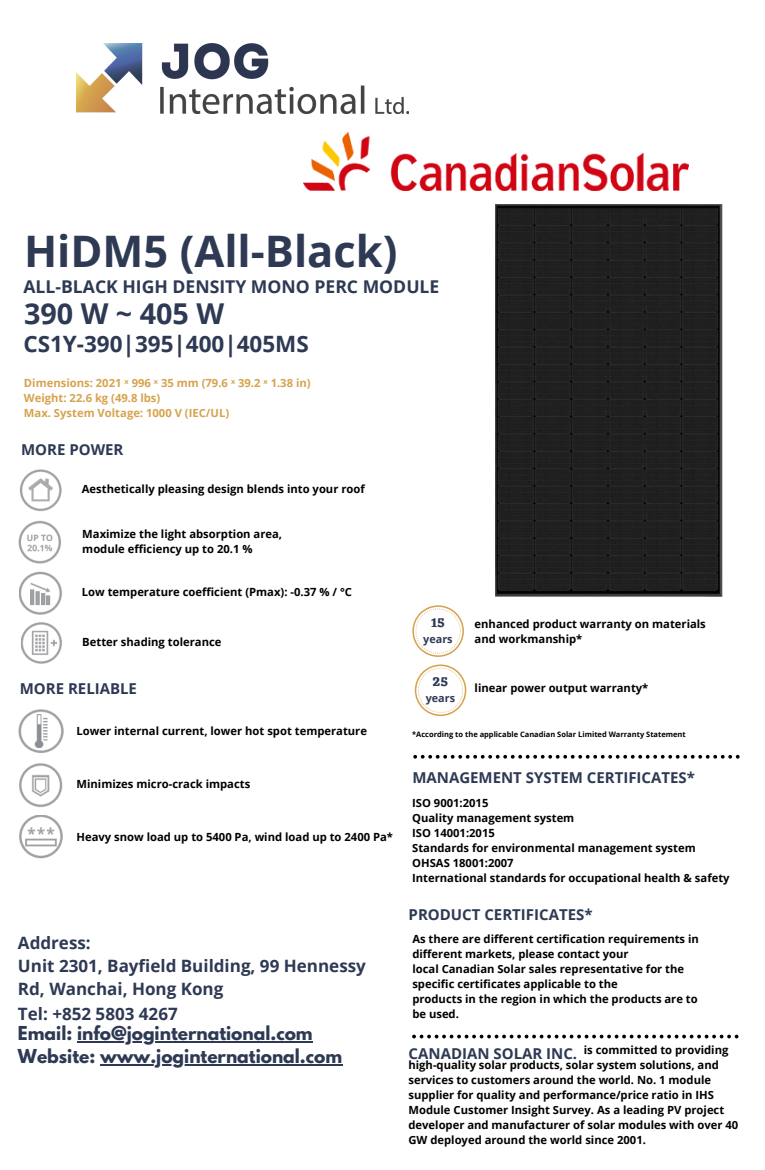
<style>
.page{position:relative;width:765px;height:1170px;background:#fff}
.page>*{position:absolute;margin:0;border:0;box-sizing:border-box;transform-origin:0 0}
.t1{font:700 43.38px "Open Sans";color:#2e3954}
.t2{font:700 28.75px "Open Sans";color:#2e3954}
.t3{font:700 22.5px "Open Sans";color:#2e3954}
.t4{font:700 17.62px "Open Sans";color:#2e3954}
.t5{font:700 17px/23px "Open Sans";color:#2e3954}
.t6{font:700 17px "League Spartan";color:#2e3954}
.t7{font:700 15px "Open Sans";color:#2e3954}
.t8{font:700 13.38px "Eczar";color:#2e3954}
.t9{font:700 11.25px/15px "Open Sans";color:#000}
.t10{font:700 11.25px "Open Sans";color:#d5a34e}
.t11{font:700 10.88px "Open Sans";color:#2e3954}
.t12{font:700 7.5px "Open Sans";color:#000}
.s1{font-family:"Noto Sans"}
</style>
<div class="page">
<img style="left:76px;top:43px;width:332px;height:70px">
<img style="left:448px;top:190px;width:275px;height:407px">
<img style="left:303px;top:133px;width:385px;height:57px">
<img style="left:20px;top:469px;width:42px;height:42px">
<img style="left:19px;top:520px;width:42px;height:44px">
<img style="left:20px;top:571px;width:42px;height:44px">
<img style="left:21px;top:622px;width:41px;height:42px">
<img style="left:18px;top:709px;width:46px;height:44px">
<img style="left:19px;top:763px;width:44px;height:44px">
<img style="left:19px;top:816px;width:44px;height:43px">
<svg style="left:412px;top:605px;width:52px;height:52px"></svg>
<svg style="left:415px;top:665px;width:51px;height:51px"></svg>
<svg style="left:413px;top:755px;width:327px;height:4px"></svg>
<svg style="left:412px;top:1035px;width:326px;height:3px"></svg>
<hr style="left:77px;top:1042px;width:236px;height:1px;background:#2e3954">
<hr style="left:100px;top:1064px;width:242px;height:2px;background:#2e3954">
<p class="t1" style="left:24px;top:221px;width:375px">HiDM5 (All-Black)</p>
<p class="t4" style="left:23px;top:274px;width:417px">ALL-BLACK HIGH DENSITY MONO PERC MODULE</p>
<p class="t2" style="left:24px;top:293px;width:202px">390 W ~ 405 W</p>
<p class="t3" style="left:23px;top:328px;width:287px">CS1Y-390|395|400|405MS</p>
<p class="t10" style="left:24px;top:375px;width:288px">Dimensions: 2021 <span class="s1">ˣ</span> 996 <span class="s1">ˣ</span> 35 mm (79.6 <span class="s1">ˣ</span> 39.2 <span class="s1">ˣ</span> 1.38 in)</p>
<p class="t10" style="left:24px;top:390px;width:138px">Weight: 22.6 kg (49.8 lbs)</p>
<p class="t10" style="left:24px;top:405px;width:207px">Max. System Voltage: 1000 V (IEC/UL)</p>
<p class="t7" style="left:21px;top:439px;width:104px">MORE POWER</p>
<p class="t9" style="left:82px;top:481px;width:284px">Aesthetically pleasing design blends into your roof</p>
<p class="t9" style="left:82px;top:526px;width:201px">Maximize the light absorption area,</p>
<p class="t9" style="left:82px;top:541px;width:172px">module efficiency up to 20.1 %</p>
<p class="t9" style="left:82px;top:584px;width:272px">Low temperature coefficient (Pmax): -0.37 % / °C</p>
<p class="t9" style="left:82px;top:634px;width:141px">Better shading tolerance</p>
<p class="t7" style="left:20px;top:678px;width:119px">MORE RELIABLE</p>
<p class="t8" style="left:431px;top:615px;width:15px">15</p>
<p class="t11" style="left:423px;top:632px;width:31px">years</p>
<p class="t8" style="left:433px;top:674px;width:17px">25</p>
<p class="t11" style="left:426px;top:691px;width:31px">years</p>
<p class="t9" style="left:475px;top:616px;width:233px">enhanced product warranty on materials</p>
<p class="t9" style="left:475px;top:631px;width:109px">and workmanship*</p>
<p class="t9" style="left:475px;top:680px;width:175px">linear power output warranty*</p>
<p class="t12" style="left:412px;top:729px;width:275px">*According to the applicable Canadian Solar Limited Warranty Statement</p>
<p class="t7" style="left:412px;top:767px;width:284px">MANAGEMENT SYSTEM CERTIFICATES*</p>
<p class="t9" style="left:412px;top:795px;width:78px">ISO 9001:2015</p>
<p class="t9" style="left:412px;top:810px;width:164px">Quality management system</p>
<p class="t9" style="left:412px;top:825px;width:84px">ISO 14001:2015</p>
<p class="t9" style="left:412px;top:840px;width:285px">Standards for environmental management system</p>
<p class="t9" style="left:412px;top:855px;width:103px">OHSAS 18001:2007</p>
<p class="t9" style="left:412px;top:870px;width:319px">International standards for occupational health &amp; safety</p>
<p class="t7" style="left:409px;top:904px;width:185px">PRODUCT CERTIFICATES*</p>
<p class="t9" style="left:412px;top:931px;width:288px">As there are different certification requirements in different markets, please contact your</p>
<p class="t9" style="left:412px;top:961px;width:273px">local Canadian Solar sales representative for the specific certificates applicable to the</p>
<p class="t9" style="left:412px;top:991px;width:287px">products in the region in which the products are to be used.</p>
<p class="t9" style="left:408px;top:1043px;width:331px;text-indent:175px">is committed to providing high-quality solar products, solar system solutions, and services to customers around the world. No. 1 module supplier for quality and performance/price ratio in IHS Module Customer Insight Survey. As a leading PV project developer and manufacturer of solar modules with over 40<br>GW deployed around the world since 2001.</p>
<p class="t9" style="left:76px;top:724px;width:292px">Lower internal current, lower hot spot temperature</p>
<p class="t9" style="left:76px;top:776px;width:175px">Minimizes micro-crack impacts</p>
<p class="t9" style="left:76px;top:829px;width:318px">Heavy snow load up to 5400 Pa, wind load up to 2400 Pa*</p>
<p class="t5" style="left:18px;top:931px;width:74px">Address:</p>
<p class="t5" style="left:18px;top:954px;width:349px">Unit 2301, Bayfield Building, 99 Hennessy<br>Rd, Wanchai, Hong Kong</p>
<p class="t5" style="left:18px;top:1002px;width:161px">Tel: +852 5803 4267</p>
<p class="t6" style="left:18px;top:1025px;width:296px">Email: info@joginternational.com</p>
<p class="t6" style="left:18px;top:1048px;width:326px">Website: www.joginternational.com</p>
<p class="t7" style="left:409px;top:1043px;width:170px">CANADIAN SOLAR INC.</p>
</div>
